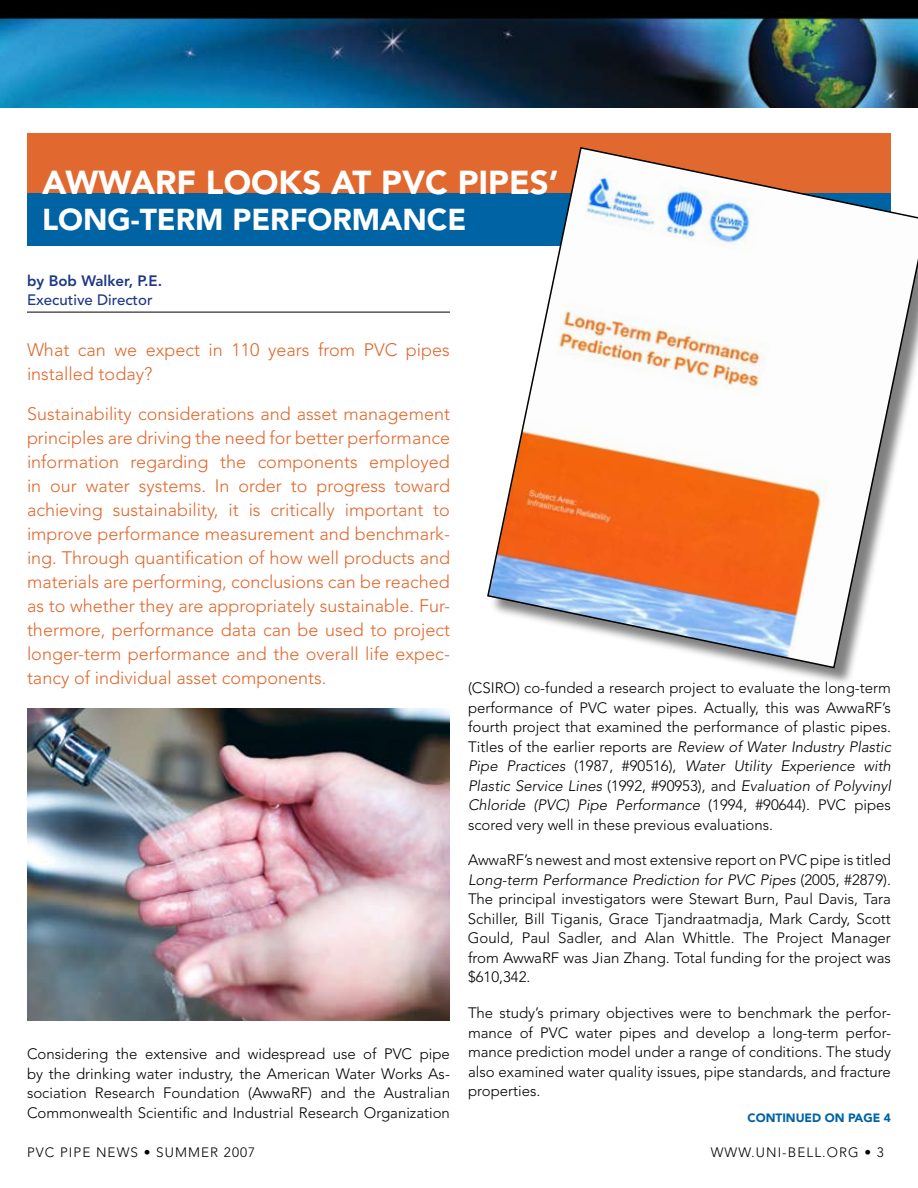
<style>
.page{position:relative;width:918px;height:1188px;background:#fff}
.page>*{position:absolute;margin:0;border:0;box-sizing:border-box;transform-origin:0 0}
.t1{font:900 33px "Avenir";color:#fff}
.t2{font:900 30px "Avenir";color:#fff}
.t3{font:300 18px/24px "Avenir";color:#e1682e}
.t4{font:300 15px/19.5px "Avenir";color:#000;text-align:justify}
.t5{font:500 15px "Avenir";color:#1f3886}
.t6{font:800 15px "Avenir";color:#1f3886}
.t7{font:300 13.5px "Avenir";letter-spacing:.08em;color:#000}
.t8{font:900 12px "Avenir";color:#0063a3}
.s1{font-style:italic}
</style>
<div class="page">
<img style="left:0;top:0;width:918px;height:108px">
<hr style="left:27px;top:312px;width:423px;height:1px;background:#000">
<div style="left:27px;top:134px;width:864px;height:61px;background:#e1682e"></div>
<div style="left:27px;top:194px;width:864px;height:52px;background:#0063a3"></div>
<div style="left:489px;top:149px;width:429px;height:539px;background:#000;opacity:.5"></div>
<svg style="left:486px;top:147px;width:432px;height:522px"></svg>
<img style="left:27px;top:709px;width:423px;height:311px">
<h1 class="t1" style="left:42px;top:162px;width:518px">AWWARF LOOKS AT PVC PIPES’</h1>
<h2 class="t2" style="left:42px;top:201px;width:426px">LONG-TERM PERFORMANCE</h2>
<p class="t6" style="left:27px;top:272px;width:137px">by Bob Walker, P.E.</p>
<p class="t5" style="left:27px;top:291px;width:127px">Executive Director</p>
<p class="t3" style="left:27px;top:338px;width:424px">What can we expect in 110 years from PVC pipes installed today?</p>
<p class="t3" style="left:27px;top:402px;width:425px;text-align:justify">Sustainability considerations and asset management principles are driving the need for better performance information regarding the components employed in our water systems. I n order to progress toward achieving sustainability, it is critically important to improve performance measurement and benchmark&shy;ing. Through quantification of how well products and materials are performing, conclusions can be reached as to whether they are appropriately sustainable. Fur&shy;thermore, performance data can be used to project longer-term performance and the overall life expec&shy;tancy of individual asset components.</p>
<p class="t4" style="left:27px;top:1044px;width:425px">Considering the extensive and widespread use of PVC pipe by the drinking water industry, the American Water Works As&shy;sociation Research Foundation (AwwaRF) and the Australian Commonwealth Scientific and I ndustrial Research Organization</p>
<p class="t4" style="left:468px;top:678px;width:425px">(CSI RO) co-funded a research project to evaluate the long-term performance of PVC water pipes. Actually, this was AwwaRF’s fourth project that examined the performance of plastic pipes.<br>Titles of the earlier reports are <span class="s1">Review of Water Industry Plastic Pipe Practices</span> (1987, #90516), <span class="s1">Water Utility Experience with Plastic Service Lines</span> (1992, #90953), and <span class="s1">Evaluation of Polyvinyl Chloride (PVC) Pipe Performance</span> (1994, #90644). PVC pipes scored very well in these previous evaluations.</p>
<p class="t4" style="left:468px;top:851px;width:425px">AwwaRF’s newest and most extensive report on PVC pipe is titled <span class="s1">Long-term Performance Prediction for PVC Pipes</span> (2005, #2879).<br>The principal investigators were Stewart Burn, Paul Davis, Tara Schiller, Bill Tiganis, Grace Tjandraatmadja, Mark Cardy, Scott Gould, Paul Sadler, and Alan Whittle. The Project Manager from AwwaRF was Jian Zhang. Total funding for the project was $610,342.</p>
<p class="t4" style="left:468px;top:1003px;width:425px">The study’s primary objectives were to benchmark the perfor&shy;mance of PVC water pipes and develop a long-term perfor&shy;mance prediction model under a range of conditions. The study also examined water quality issues, pipe standards, and fracture properties.</p>
<p class="t8" style="left:747px;top:1110px;width:145px">CONTINUED ON PAGE 4</p>
<p class="t7" style="left:27px;top:1144px;width:81px">pvc pipe new</p>
<p class="t7" style="left:131px;top:1144px;width:126px">s • SUMMER 2007</p>
<p class="t7" style="left:711px;top:1144px;width:15px">www</p>
<p class="t7" style="left:751px;top:1144px;width:87px">.un i-bell.org</p>
<p class="t7" style="left:864px;top:1144px;width:8px">•</p>
</div>
